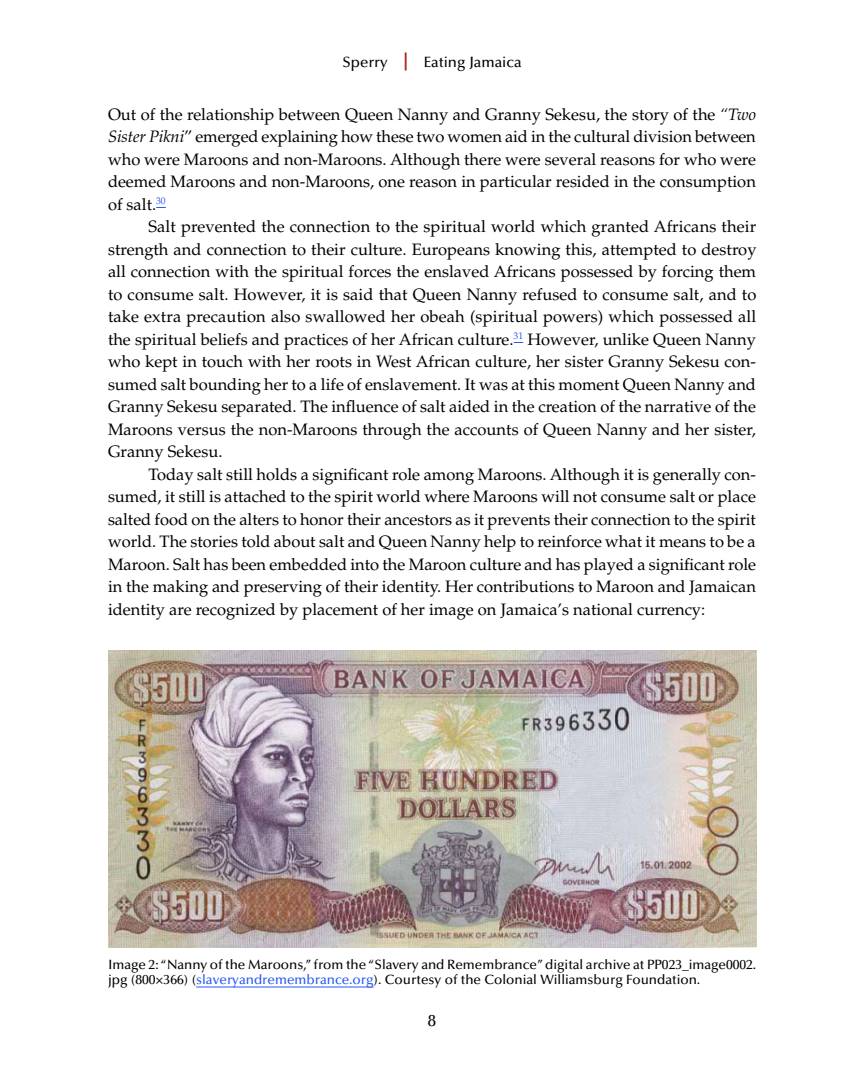
<style>
.page{position:relative;width:864px;height:1080px;background:#fff}
.page>*{position:absolute;margin:0;border:0;box-sizing:border-box;transform-origin:0 0}
.TXT{font:16.5px/22.5px "Palatino LT Std";color:#000;text-align:justify}
.t1{font:500 16.5px "Optima LT Std";color:#000}
.t2{font:500 15px "Optima LT Std";color:#000}
.CAP{font:500 13.5px/15px "Optima LT Std";color:#000}
.s1{font-size:18px;color:#ab2217}
.s2{font-style:italic}
.s3{color:#2759f6}
</style>
<div class="page">
<img style="left:108px;top:651px;width:648px;height:296px">
<hr style="left:196px;top:987px;width:178px;height:1px;background:#2759f6">
<p class="t2" style="left:342px;top:54px;width:181px">Sperry <span class="s1">|</span> Eating Jamaica</p>
<p class="TXT" style="left:108px;top:103px;width:650px">Out of the relationship between Queen Nanny and Granny Sekesu, the story of the <span class="s2">“Two Sister Pikni</span>” emerged explaining how these two women aid in the cultural division between who were Maroons and non-Maroons. Although there were several reasons for who were deemed Maroons and non-Maroons, one reason in particular resided in the consumption of salt.<sup>30</sup></p>
<p class="TXT" style="left:108px;top:216px;width:650px;text-indent:41px">Salt prevented the connection to the spiritual world which granted Africans their strength and connection to their culture. Europeans knowing this, attempted to destroy all connection with the spiritual forces the enslaved Africans possessed by forcing them to consume salt. However, it is said that Queen Nanny refused to consume salt, and to take extra precaution also swallowed her obeah (spiritual powers) which possessed all the spiritual beliefs and practices of her African culture.<sup>31</sup> However, unlike Queen Nanny who kept in touch with her roots in West African culture, her sister Granny Sekesu con&shy;sumed salt bounding her to a life of enslavement. It was at this moment Queen Nanny and Granny Sekesu separated. The influence of salt aided in the creation of the narrative of the Maroons versus the non-Maroons through the accounts of Queen Nanny and her sister, Granny Sekesu.</p>
<p class="TXT" style="left:108px;top:463px;width:650px;text-indent:41px">Today salt still holds a significant role among Maroons. Although it is generally con&shy;sumed, it still is attached to the spirit world where Maroons will not consume salt or place salted food on the alters to honor their ancestors as it prevents their connection to the spirit world. The stories told about salt and Queen Nanny help to reinforce what it means to be a Maroon. Salt has been embedded into the Maroon culture and has played a significant role in the making and preserving of their identity. Her contributions to Maroon and Jamaican identity are recognized by placement of her image on Jamaica’s national currency:</p>
<p class="CAP" style="left:108px;top:957px;width:650px">Image 2: “Nanny of the Maroons,” from the “Slavery and Remembrance” digital archive at PP023_image0002. jpg (800×366) (<span class="s3">slaveryandremembrance.org</span>). Courtesy of the Colonial Williamsburg Foundation.</p>
<p class="t1" style="left:428px;top:1011px;width:10px">8</p>
</div>
